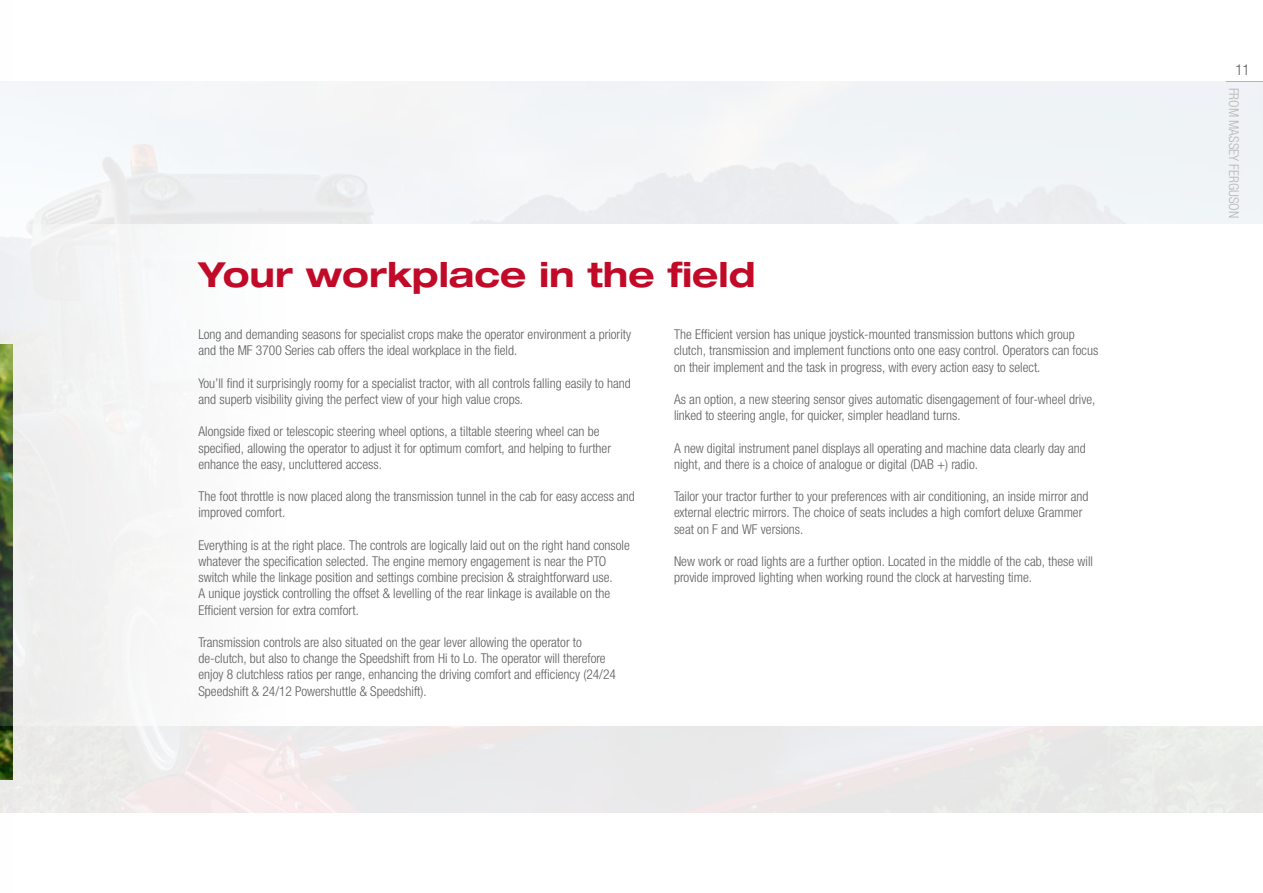
<style>
.page{position:relative;width:1263px;height:893px;background:#fff}
.page>*{position:absolute;margin:0;border:0;box-sizing:border-box;transform-origin:0 0}
.t1{font:700 expanded 34.5px "Helvetica Neue LTW1 G";color:#c10a27}
.t2{font:300 condensed 15px "Helvetica Neue LTW1 G";color:#5f5e5e}
.t3{font:300 condensed 13.5px/16.2px "Helvetica Neue LTW1 G";color:#5f5e5e}
.t4{font:300 condensed 13.5px "Helvetica Neue LTW1 G";color:#b6b5b5}
</style>
<div class="page">
<img style="left:0;top:81px;width:1263px;height:731px">
<div style="left:0;top:225px;width:1263px;height:501px;background:#fff"></div>
<hr style="left:1226px;top:81px;width:37px;height:1px;background:#b6b5b5">
<h1 class="t1" style="left:198px;top:252px;width:559px">Your workplace in the field</h1>
<p class="t3" style="left:198px;top:326px;width:434px">Long and demanding seasons for specialist crops make the operator environment a priority and the MF 3700 Series cab offers the ideal workplace in the field.</p>
<p class="t3" style="left:198px;top:375px;width:434px">You’ll find it surprisingly roomy for a specialist tractor, with all controls falling easily to hand and superb visibility giving the perfect view of your high value crops.</p>
<p class="t3" style="left:198px;top:424px;width:414px">Alongside fixed or telescopic steering wheel options, a tiltable steering wheel can be specified, allowing the operator to adjust it for optimum comfort, and helping to further enhance the easy, uncluttered access.</p>
<p class="t3" style="left:198px;top:488px;width:438px">The foot throttle is now placed along the transmission tunnel in the cab for easy access and improved comfort.</p>
<p class="t3" style="left:198px;top:537px;width:433px">Everything is at the right place. The controls are logically laid out on the right hand console whatever the specification selected. The engine memory engagement is near the PTO switch while the linkage position and settings combine precision &amp; straightforward use.<br>A unique joystick controlling the offset &amp; levelling of the rear linkage is available on the Efficient version for extra comfort.</p>
<p class="t3" style="left:198px;top:634px;width:419px">Transmission controls are also situated on the gear lever allowing the operator to de-clutch, but also to change the Speedshift from Hi to Lo. The operator will therefore enjoy 8 clutchless ratios per range, enhancing the driving comfort and efficiency (24/24<br>Speedshift &amp; 24/12 Powershuttle &amp; Speedshift).</p>
<p class="t3" style="left:674px;top:326px;width:426px">The Efficient version has unique joystick-mounted transmission buttons which group clutch, transmission and implement functions onto one easy control. Operators can focus on their implement and the task in progress, with every action easy to select.</p>
<p class="t3" style="left:674px;top:391px;width:423px">As an option, a new steering sensor gives automatic disengagement of four-wheel drive, linked to steering angle, for quicker, simpler headland turns.</p>
<p class="t3" style="left:674px;top:440px;width:413px">A new digital instrument panel displays all operating and machine data clearly day and night, and there is a choice of analogue or digital (DAB +) radio.</p>
<p class="t3" style="left:674px;top:488px;width:416px">Tailor your tractor further to your preferences with air conditioning, an inside mirror and external electric mirrors. The choice of seats includes a high comfort deluxe Grammer seat on F and WF versions.</p>
<p class="t3" style="left:674px;top:553px;width:420px">New work or road lights are a further option. Located in the middle of the cab, these will provide improved lighting when working round the clock at harvesting time.</p>
<p class="t2" style="left:1235px;top:61px;width:16px">11</p>
<p class="t4" style="left:1242px;top:88px;width:132px;rotate:90deg">FROM MASSEY FERGUSON</p>
</div>
